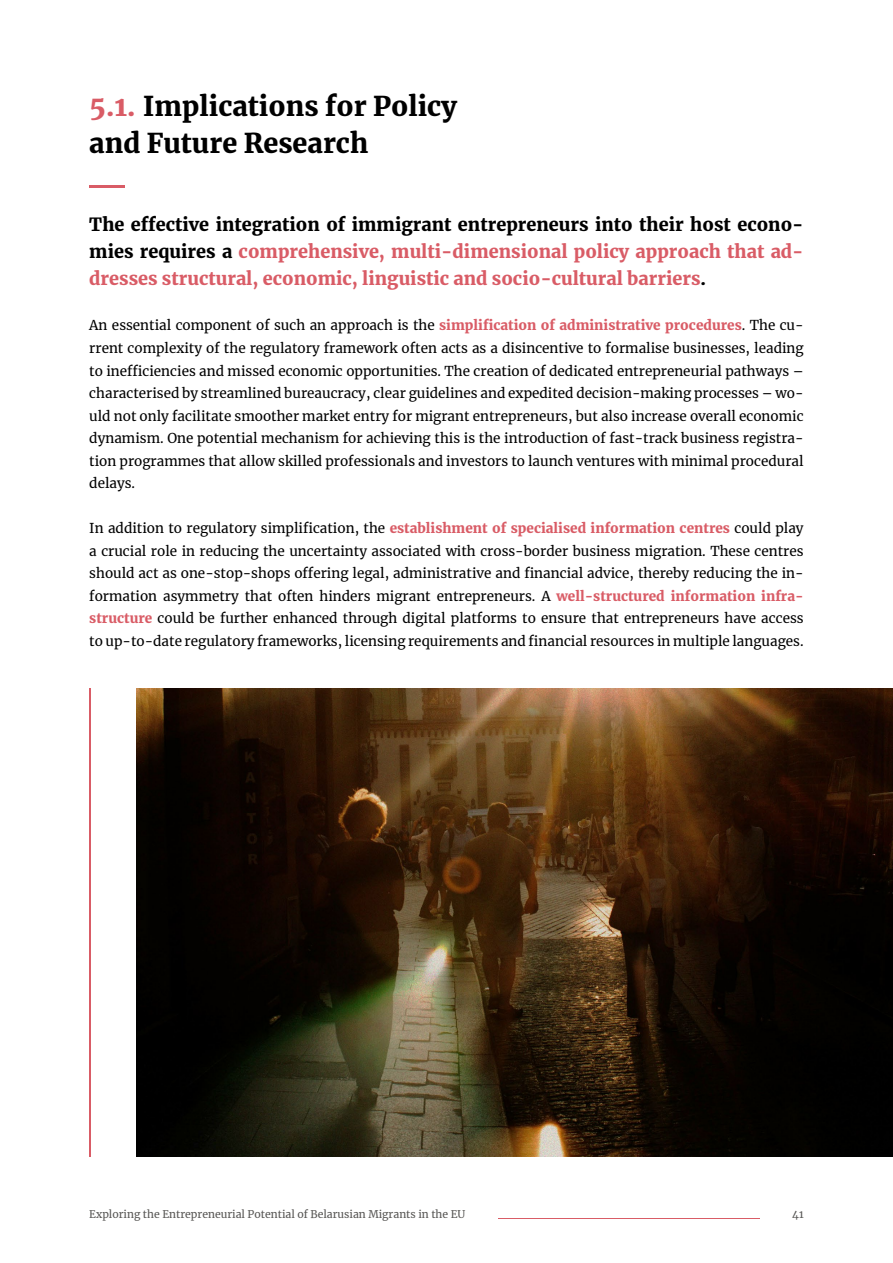
<style>
.page{position:relative;width:893px;height:1263px;background:#fff}
.page>*{position:absolute;margin:0;border:0;box-sizing:border-box;transform-origin:0 0}
.t1{font:900 27px/37.5px "Merriweather";color:#000}
.t2{font:900 18px/27px "Merriweather";color:#d95c66;text-align:justify}
.t3{font:13.5px/22.5px "Merriweather";color:#000;text-align:justify}
.t4{font:10.5px "Merriweather";color:#575654}
.s1{color:#d95c66}
.s2{color:#000}
.s3{font-weight:900;color:#d95c66}
</style>
<div class="page">
<hr style="left:89px;top:185px;width:36px;height:3px;background:#d95c66">
<img style="left:136px;top:688px;width:757px;height:469px">
<hr style="left:89px;top:688px;width:2px;height:469px;background:#d95c66">
<hr style="left:498px;top:1218px;width:262px;height:1px;background:#d95c66">
<h1 class="t1" style="left:89px;top:86px;width:369px"><span class="s1">5.1.</span> Implications for Policy and Future Research</h1>
<h2 class="t2" style="left:89px;top:211px;width:716px"><span class="s2">The effective integration of immigrant entrepreneurs into their host econo&shy;mies requires a</span> comprehensive, multi-dimensional policy approach that ad&shy;dresses structural, economic, linguistic and socio-cultural barriers<span class="s2">.</span></h2>
<p class="t3" style="left:89px;top:314px;width:716px">An essential component of such an approach is the <span class="s3">simplification of administrative procedures</span>. The cu&shy;rrent complexity of the regulatory framework often acts as a disincentive to formalise businesses, leading to inefficiencies and missed economic opportunities. The creation of dedicated entrepreneurial pathways – characterised by streamlined bureaucracy, clear guidelines and expedited decision-making processes – wo&shy;uld not only facilitate smoother market entry for migrant entrepreneurs, but also increase overall economic dynamism. One potential mechanism for achieving this is the introduction of fast-track business registra&shy;tion programmes that allow skilled professionals and investors to launch ventures with minimal procedural delays.</p>
<p class="t3" style="left:89px;top:516px;width:716px">In addition to regulatory simplification, the <span class="s3">establishment of specialised information centres</span> could play a crucial role in reducing the uncertainty associated with cross-border business migration. These centres should act as one-stop-shops offering legal, administrative and financial advice, thereby reducing the in&shy;formation asymmetry that often hinders migrant entrepreneurs. A <span class="s3">well-structured information infra&shy;structure</span> could be further enhanced through digital platforms to ensure that entrepreneurs have access to up-to-date regulatory frameworks, licensing requirements and financial resources in multiple languages.</p>
<p class="t4" style="left:89px;top:1207px;width:378px">Exploring the Entrepreneurial Potential of Belarusian Migrants in the EU</p>
<p class="t4" style="left:792px;top:1207px;width:13px">41</p>
</div>
